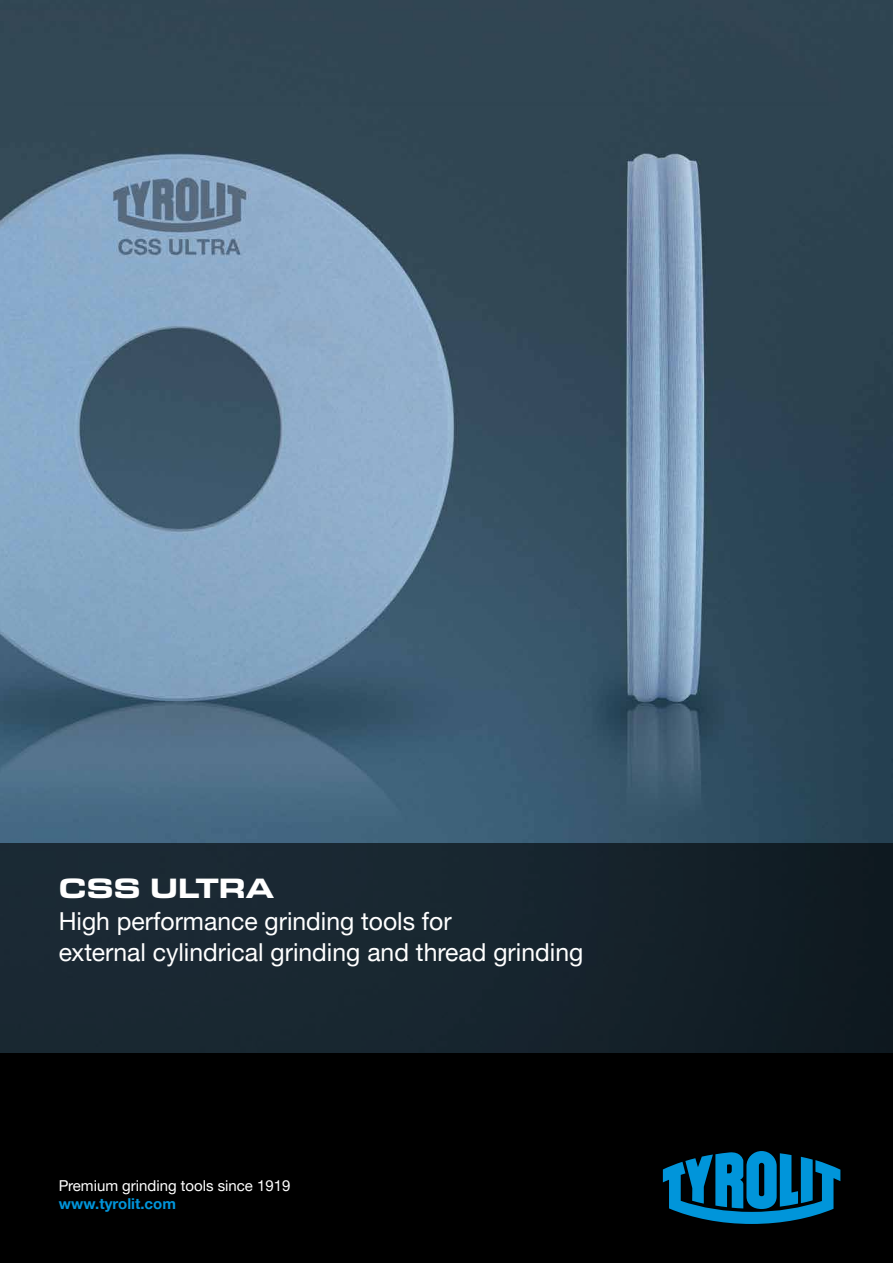
<style>
.page{position:relative;width:893px;height:1263px;background:#fff}
.page>*{position:absolute;margin:0;border:0;box-sizing:border-box;transform-origin:0 0}
.t1{font:700 expanded 28.5px "Eurostile Next W1 G";color:#fff}
.t2{font:24.75px/31.5px "Helvetica Neue LTW1 G";color:#fff}
.t3{font:15px "Helvetica Neue LTW1 G";color:#fff}
.t4{font:700 15px "Helvetica Neue LTW1 G";color:#0095da}
</style>
<div class="page">
<img style="left:0;top:0;width:893px;height:843px">
<div style="left:0;top:1053px;width:893px;height:210px;background:#000"></div>
<div style="left:0;top:843px;width:893px;height:210px;background:linear-gradient(to right,#1d2c37,#101c23)"></div>
<svg style="left:663px;top:1151px;width:177px;height:73px"></svg>
<p class="t1" style="left:59px;top:870px;width:217px">CSS ULTRA</p>
<p class="t2" style="left:59px;top:905px;width:526px">High performance grinding tools for<br>external cylindrical grinding and thread grinding</p>
<p class="t3" style="left:59px;top:1176px;width:233px">Premium grinding tools since 1919</p>
<p class="t4" style="left:59px;top:1194px;width:119px">www.tyrolit.com</p>
</div>
